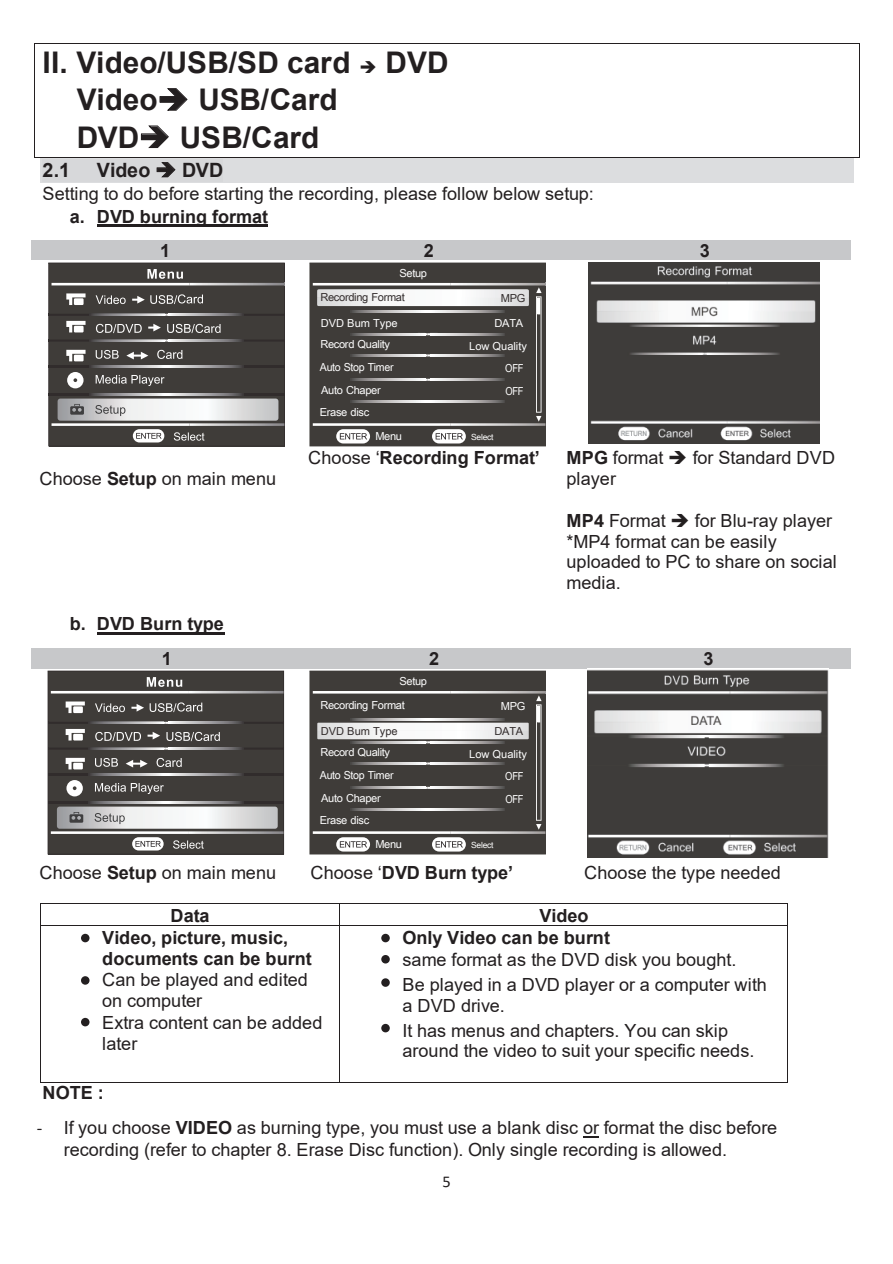
<style>
.page{position:relative;width:893px;height:1264px;background:#fff}
.page>*{position:absolute;margin:0;border:0;box-sizing:border-box;transform-origin:0 0}
.t1{font:700 29.85px/37.2px "Arial";color:#231f20}
.t2{font:700 19.65px "Arial";color:#231f20}
.t3{font:18.15px/20.7px "Arial";color:#231f20}
.t4{font:700 18.15px/34px "Arial";color:#231f20}
.t5{font:16.5px "Calibri";color:#231f20}
.t6{font:11.1px "Arial Unicode MS";letter-spacing:-.03em;color:#fff}
.t7{font:11.1px/23.5px "Arial Unicode MS";color:#fff}
.t8{font:11.1px "Arial Unicode MS";letter-spacing:-.03em;color:#fff;scale:.96 1}
.t9{font:11.1px "Arial Unicode MS";letter-spacing:-.03em;color:#322c2c}
.t10{font:11.1px "Arial Unicode MS";color:#322c2c}
.t11{font:11.1px "Arial Unicode MS";letter-spacing:-.03em;color:#fff;scale:.86 1}
.t12{font:11.1px "Arial Unicode MS";letter-spacing:-.03em;color:#fff;scale:.85 1}
.t13{font:8.55px "Arial Unicode MS";letter-spacing:-.03em;color:#fff}
.s1{font-weight:700}
.s2{font-weight:400}
.s3{font-family:"Calibri"}
</style>
<div class="page">
<hr style="left:35px;top:43px;width:824px;height:1px;background:#231f20">
<hr style="left:34px;top:44px;width:1px;height:38px;background:#231f20">
<hr style="left:859px;top:44px;width:1px;height:38px;background:#231f20">
<svg style="left:159px;top:88px;width:29px;height:23px"></svg>
<hr style="left:34px;top:82px;width:1px;height:37px;background:#231f20">
<hr style="left:859px;top:82px;width:1px;height:37px;background:#231f20">
<svg style="left:141px;top:125px;width:28px;height:24px"></svg>
<hr style="left:35px;top:158px;width:824px;height:1px;background:#231f20">
<hr style="left:34px;top:119px;width:1px;height:39px;background:#231f20">
<hr style="left:859px;top:119px;width:1px;height:39px;background:#231f20">
<div style="left:40px;top:159px;width:813px;height:24px;background:#dcdddf"></div>
<div style="left:43px;top:159px;width:180px;height:22px;background:#d7d8da"></div>
<svg style="left:157px;top:162px;width:19px;height:15px"></svg>
<hr style="left:97px;top:225px;width:171px;height:2px;background:#231f20">
<div style="left:31px;top:240px;width:269px;height:20px;background:#c7c8ca"></div>
<div style="left:300px;top:240px;width:258px;height:20px;background:#c7c8ca"></div>
<div style="left:558px;top:240px;width:293px;height:20px;background:#c7c8ca"></div>
<hr style="left:97px;top:632px;width:127px;height:2px;background:#231f20">
<div style="left:31px;top:647px;width:271px;height:21px;background:#c7c8ca"></div>
<div style="left:302px;top:647px;width:264px;height:21px;background:#c7c8ca"></div>
<div style="left:566px;top:647px;width:285px;height:21px;background:#c7c8ca"></div>
<hr style="left:40px;top:903px;width:299px;height:1px;background:#231f20">
<hr style="left:340px;top:903px;width:447px;height:1px;background:#231f20">
<svg style="left:40px;top:904px;width:1px;height:21px"></svg>
<hr style="left:40px;top:925px;width:299px;height:1px;background:#231f20">
<svg style="left:339px;top:903px;width:1px;height:22px"></svg>
<hr style="left:340px;top:925px;width:447px;height:1px;background:#231f20">
<svg style="left:787px;top:903px;width:1px;height:22px"></svg>
<hr style="left:40px;top:925px;width:1px;height:156px;background:#231f20">
<hr style="left:40px;top:1081px;width:299px;height:1px;background:#231f20">
<hr style="left:339px;top:925px;width:1px;height:156px;background:#231f20">
<hr style="left:340px;top:1081px;width:447px;height:1px;background:#231f20">
<hr style="left:787px;top:925px;width:1px;height:156px;background:#231f20">
<img style="left:588px;top:262px;width:232px;height:181px">
<img style="left:588px;top:669px;width:240px;height:188px">
<svg style="left:48px;top:262px;width:237px;height:184px;background:#63615f"></svg>
<svg style="left:48px;top:670px;width:236px;height:184px;background:#63615f"></svg>
<div style="left:81px;top:933px;width:8px;height:9px;background:#231f20;border-radius:50%"></div>
<svg style="left:381px;top:933px;width:9px;height:9px"></svg>
<svg style="left:381px;top:954px;width:9px;height:9px"></svg>
<div style="left:381px;top:978px;width:9px;height:8px;background:#231f20;border-radius:50%"></div>
<svg style="left:381px;top:1023px;width:9px;height:9px"></svg>
<svg style="left:81px;top:975px;width:8px;height:9px"></svg>
<div style="left:81px;top:1017px;width:8px;height:9px;background:#231f20;border-radius:50%"></div>
<svg style="left:309px;top:262px;width:237px;height:184px;background:#5e5b59"></svg>
<svg style="left:309px;top:670px;width:237px;height:184px;background:#5e5b59"></svg>
<h1 class="t1" style="left:77px;top:44px;width:373px;text-indent:-34px">II. Video/USB/SD card ➔ DVD<br>Video➔ USB/Card<br>DVD➔ USB/Card</h1>
<p class="t2" style="left:43px;top:156px;width:29px">2.1</p>
<p class="t2" style="left:97px;top:156px;width:128px">Video ➔ DVD</p>
<p class="t3" style="left:43px;top:183px;width:553px">Setting to do before starting the recording, please follow below setup:</p>
<p class="t4" style="left:70px;top:199px;width:200px;text-align:center">a. DVD burning format<br>1</p>
<p class="t4" style="left:424px;top:233px;width:12px">2</p>
<p class="t4" style="left:699px;top:233px;width:12px">3</p>
<p class="t6" style="left:399px;top:264px;width:29px">Setup</p>
<p class="t9" style="left:320px;top:288px;width:86px">Recording Format</p>
<p class="t9" style="left:501px;top:290px;width:26px">MPG</p>
<p class="t7" style="left:321px;top:310px;width:78px">DVD Bum Type</p>
<p class="t7" style="left:469px;top:310px;width:59px;text-indent:25px">DATA<br>Low Quality</p>
<p class="t6" style="left:320px;top:336px;width:71px">Record Quality</p>
<p class="t8" style="left:320px;top:359px;width:78px">Auto Stop Timer</p>
<p class="t11" style="left:505px;top:360px;width:23px">OFF</p>
<p class="t6" style="left:321px;top:381px;width:61px">Auto Chaper</p>
<p class="t12" style="left:505px;top:383px;width:23px">OFF</p>
<p class="t6" style="left:320px;top:404px;width:51px">Erase disc</p>
<p class="t3" style="left:39px;top:468px;width:238px">Choose <span class="s1">Setup</span> on main menu</p>
<p class="t4" style="left:162px;top:606px;width:64px;line-height:34.7px;text-indent:-92px">b. DVD Burn type<br>1</p>
<p class="t6" style="left:375px;top:427px;width:28px">Menu</p>
<p class="t13" style="left:471px;top:430px;width:24px">Select</p>
<p class="t4" style="left:308px;top:441px;width:233px"><span class="s2">Choose ‘</span>Recording Format’</p>
<p class="t3" style="left:566px;top:447px;width:270px"><span class="s1">MPG</span> format ➔ for Standard DVD player</p>
<p class="t3" style="left:566px;top:510px;width:272px"><span class="s1">MP4</span> Format ➔ for Blu-ray player *MP4 format can be easily uploaded to PC to share on social media.</p>
<p class="t4" style="left:429px;top:641px;width:12px">2</p>
<p class="t4" style="left:703px;top:641px;width:12px">3</p>
<p class="t6" style="left:399px;top:672px;width:29px">Setup</p>
<p class="t6" style="left:320px;top:696px;width:86px">Recording Format</p>
<p class="t6" style="left:501px;top:697px;width:26px">MPG</p>
<p class="t10" style="left:321px;top:722px;width:78px">DVD Bum Type</p>
<p class="t9" style="left:494px;top:722px;width:30px">DATA</p>
<p class="t7" style="left:469px;top:742px;width:59px">Low Quality</p>
<p class="t6" style="left:320px;top:743px;width:71px">Record Quality</p>
<p class="t8" style="left:320px;top:767px;width:78px">Auto Stop Timer</p>
<p class="t11" style="left:505px;top:768px;width:23px">OFF</p>
<p class="t6" style="left:321px;top:789px;width:61px">Auto Chaper</p>
<p class="t12" style="left:505px;top:790px;width:23px">OFF</p>
<p class="t6" style="left:320px;top:811px;width:51px">Erase disc</p>
<p class="t6" style="left:375px;top:835px;width:28px">Menu</p>
<p class="t13" style="left:471px;top:838px;width:24px">Select</p>
<p class="t3" style="left:39px;top:862px;width:238px">Choose <span class="s1">Setup</span> on main menu</p>
<p class="t4" style="left:310px;top:856px;width:204px"><span class="s2">Choose ‘</span>DVD Burn type’</p>
<p class="t3" style="left:584px;top:862px;width:198px">Choose the type needed</p>
<p class="t4" style="left:170px;top:898px;width:41px">Data</p>
<p class="t4" style="left:539px;top:898px;width:51px">Video</p>
<p class="t4" style="left:102px;top:927px;width:211px;line-height:20.7px">Video, picture, music, documents can be burnt</p>
<p class="t3" style="left:102px;top:969px;width:222px;line-height:21.1px">Can be played and edited on computer<br>Extra content can be added later</p>
<p class="t4" style="left:402px;top:920px;width:209px">Only Video can be burnt</p>
<p class="t3" style="left:402px;top:946px;width:366px;line-height:25px">same format as the DVD disk you bought.<br>Be played in a DVD player or a computer with</p>
<p class="t3" style="left:402px;top:992px;width:327px;line-height:25px">a DVD drive.<br>It has menus and chapters. You can skip</p>
<p class="t3" style="left:402px;top:1040px;width:353px">around the video to suit your specific needs.</p>
<p class="t4" style="left:43px;top:1075px;width:63px">NOTE :</p>
<p class="t3" style="left:64px;top:1116px;width:715px;line-height:22.4px;text-indent:-27px"><span class="s3">-</span> If you choose <span class="s1">VIDEO</span> as burning type, you must use a blank disc or format the disc before recording (refer to chapter 8. Erase Disc function). Only single recording is allowed.</p>
<p class="t5" style="left:442px;top:1169px;width:10px">5</p>
</div>
